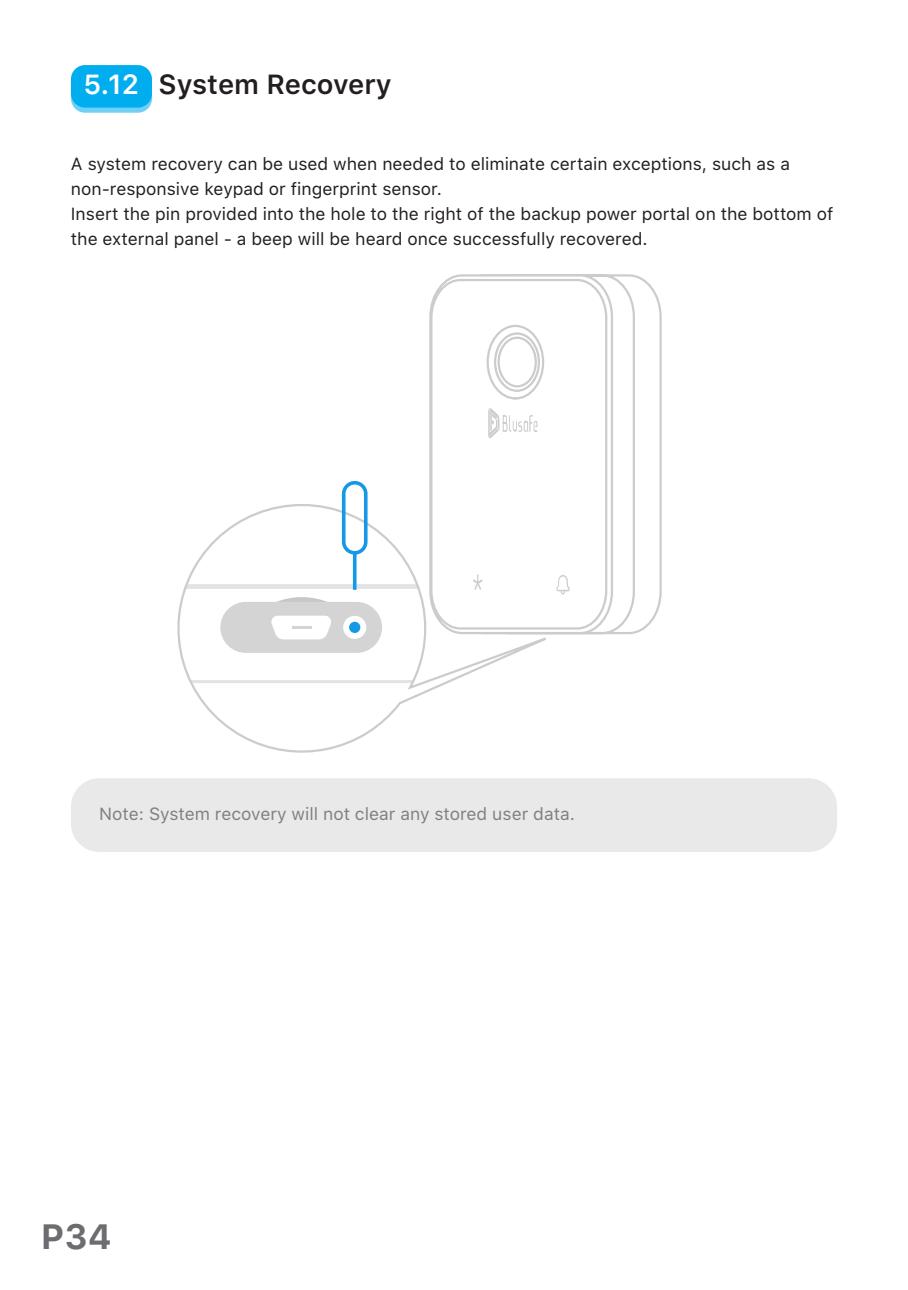
<style>
.page{position:relative;width:908px;height:1290px;background:#fff}
.page>*{position:absolute;margin:0;border:0;box-sizing:border-box;transform-origin:0 0}
.t1{font:700 35px "SF Pro Text";color:#6c6d70}
.大标题左{font:600 27.5px "SF Pro Text";color:#231f20}
.q1{font:600 27.5px "SF Pro Text";color:#fff}
.正文{font:17.5px/25px "SF Pro Text";color:#231f20}
.注释{font:17.5px "SF Pro Text";color:#808080}
</style>
<div class="page">
<div style="left:71px;top:778px;width:765px;height:74px;background:#e9e9e9;border-radius:28px"></div>
<div style="left:71px;top:70px;width:81px;height:43px;background:#6ed0f6;border-radius:14px"></div>
<div style="left:71px;top:65px;width:81px;height:43px;background:#00aeef;border-radius:14px"></div>
<svg style="left:614px;top:274px;width:48px;height:361px"></svg>
<svg style="left:429px;top:274px;width:185px;height:361px"></svg>
<svg style="left:177px;top:484px;width:428px;height:269px"></svg>
<svg style="left:178px;top:481px;width:247px;height:203px"></svg>
<svg style="left:488px;top:407px;width:49px;height:31px"></svg>
<svg style="left:473px;top:574px;width:9px;height:16px"></svg>
<p class="q1" style="left:84px;top:64px;width:57px">5.12</p>
<p class="大标题左" style="left:158px;top:65px;width:235px">System Recovery</p>
<p class="正文" style="left:71px;top:151px;width:720px">A system recovery can be used when needed to eliminate certain exceptions, such as a</p>
<p class="正文" style="left:71px;top:176px;width:763px">non-responsive keypad or fingerprint sensor.<br>Insert the pin provided into the hole to the right of the backup power portal on the bottom of the external panel - a beep will be heard once successfully recovered.</p>
<p class="注释" style="left:99px;top:802px;width:477px">Note: System recovery will not clear any stored user data.</p>
<h1 class="t1" style="left:41px;top:1216px;width:73px">P34</h1>
</div>
